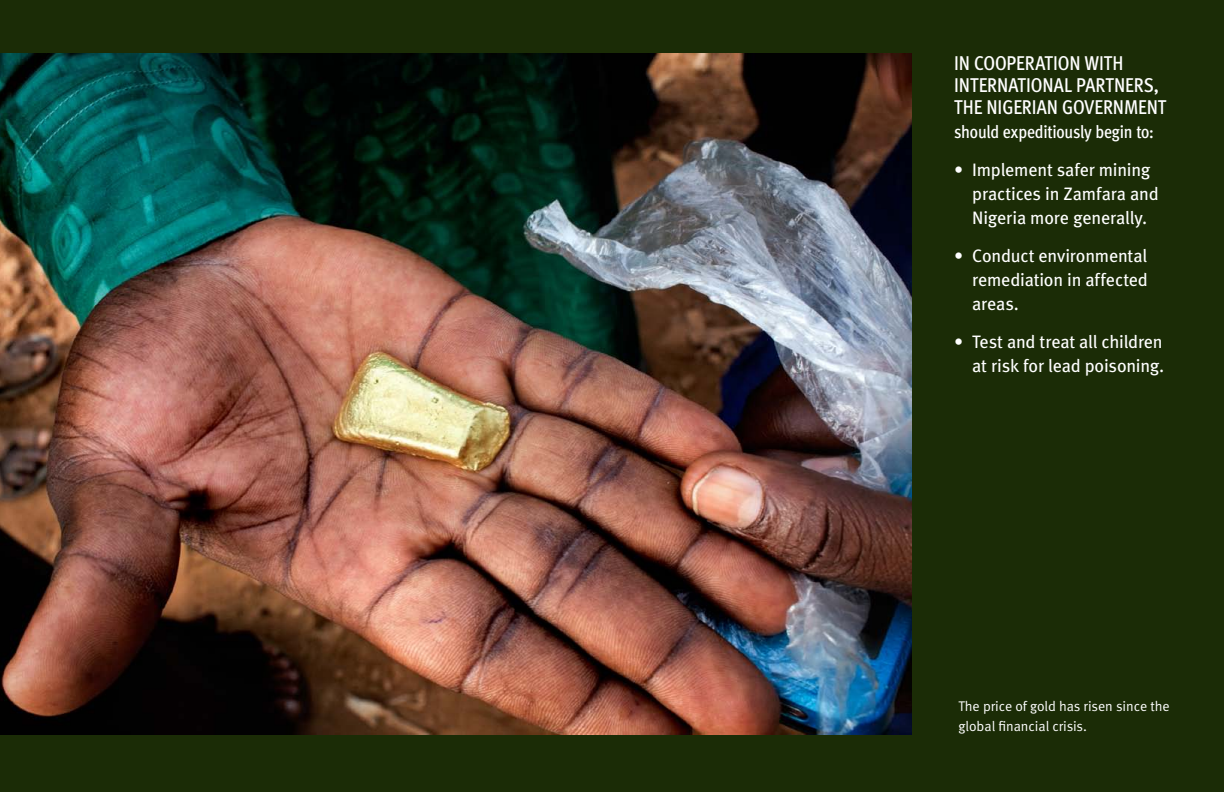
<style>
.page{position:relative;width:1224px;height:792px;background:#1b2c06}
.page>*{position:absolute;margin:0;border:0;box-sizing:border-box;transform-origin:0 0}
.t1{font:500 20px/22px "Meta Cond";letter-spacing:-.005em;color:#fff}
.t2{font:18px/24px "Meta";letter-spacing:-.01em;color:#fff}
.t3{font:500 18px "Meta Cond";letter-spacing:-.01em;color:#fff}
.t4{font:14px/20px "Meta Normal LF";letter-spacing:-.005em;color:#fff}
</style>
<div class="page">
<img style="left:0;top:54px;width:912px;height:681px">
<p class="t1" style="left:954px;top:51px;width:214px">IN COOPERATION WITH<br>INTERNATIONAL PARTNERS,<br>THE NIGERIAN GOVERNMENT</p>
<p class="t3" style="left:954px;top:121px;width:201px">SHOULD EXPEDITIOUSLY BEGIN TO:</p>
<p class="t2" style="left:972px;top:157px;width:188px;text-indent:-18px">• Implement safer mining practices in Zamfara and<br>Nigeria more generally.</p>
<p class="t2" style="left:972px;top:243px;width:177px;text-align:justify;text-indent:-18px">• Conduct environmental remediation in affected areas.</p>
<p class="t2" style="left:954px;top:330px;width:212px;text-align:right">• Test and treat all children at risk for lead poisoning.</p>
<p class="t4" style="left:958px;top:696px;width:213px">The price of gold has risen since the global financial crisis.</p>
</div>
